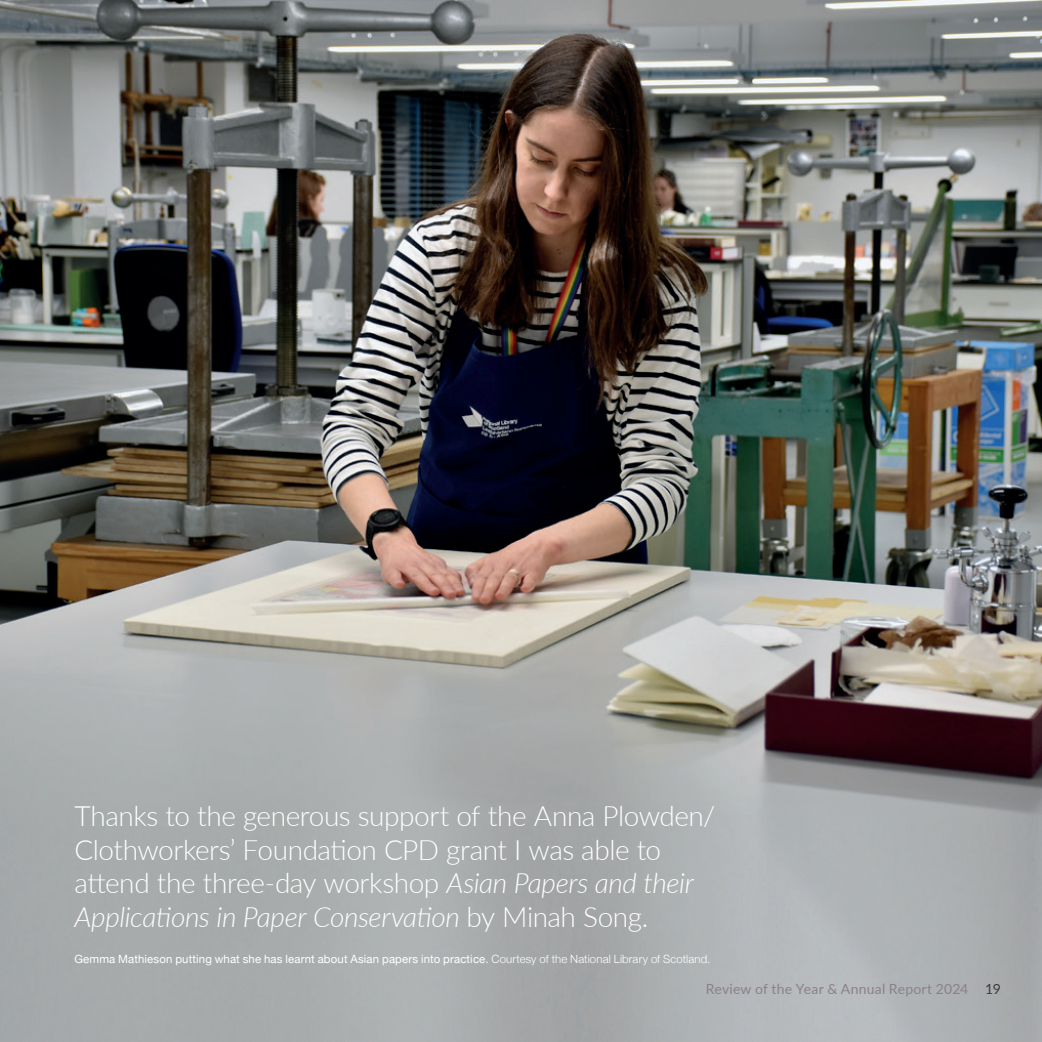
<style>
.page{position:relative;width:1042px;height:1042px;background:#fff}
.page>*{position:absolute;margin:0;border:0;box-sizing:border-box;transform-origin:0 0}
.t1{font:300 28px/33.6px "Lato";letter-spacing:-.015em;color:#fff}
.t2{font:14px "Lato";letter-spacing:.015em;color:#8b8188}
.t3{font:11.38px "Helvetica Neue";letter-spacing:.015em;color:#fff}
.s1{font-style:italic}
.s2{font-weight:300}
.s3{color:#413743}
</style>
<div class="page">
<img style="left:0;top:0;width:1042px;height:1042px">
<p class="t1" style="left:74px;top:798px;width:642px">Thanks to the generous support of the Anna Plowden/ Clothworkers’ Foundation CPD grant I was able to attend the three-day workshop <span class="s1">Asian Papers and their Applications in Paper Conservation</span> by Minah Song.</p>
<p class="t3" style="left:74px;top:950px;width:637px">Gemma Mathieson putting what she has learnt about Asian papers into practice. <span class="s2">Courtesy of the National Library of Scotland.</span></p>
<p class="t2" style="left:706px;top:978px;width:297px">Review of the Year &amp; Annual Report 2024 <span class="s3">19</span></p>
</div>
